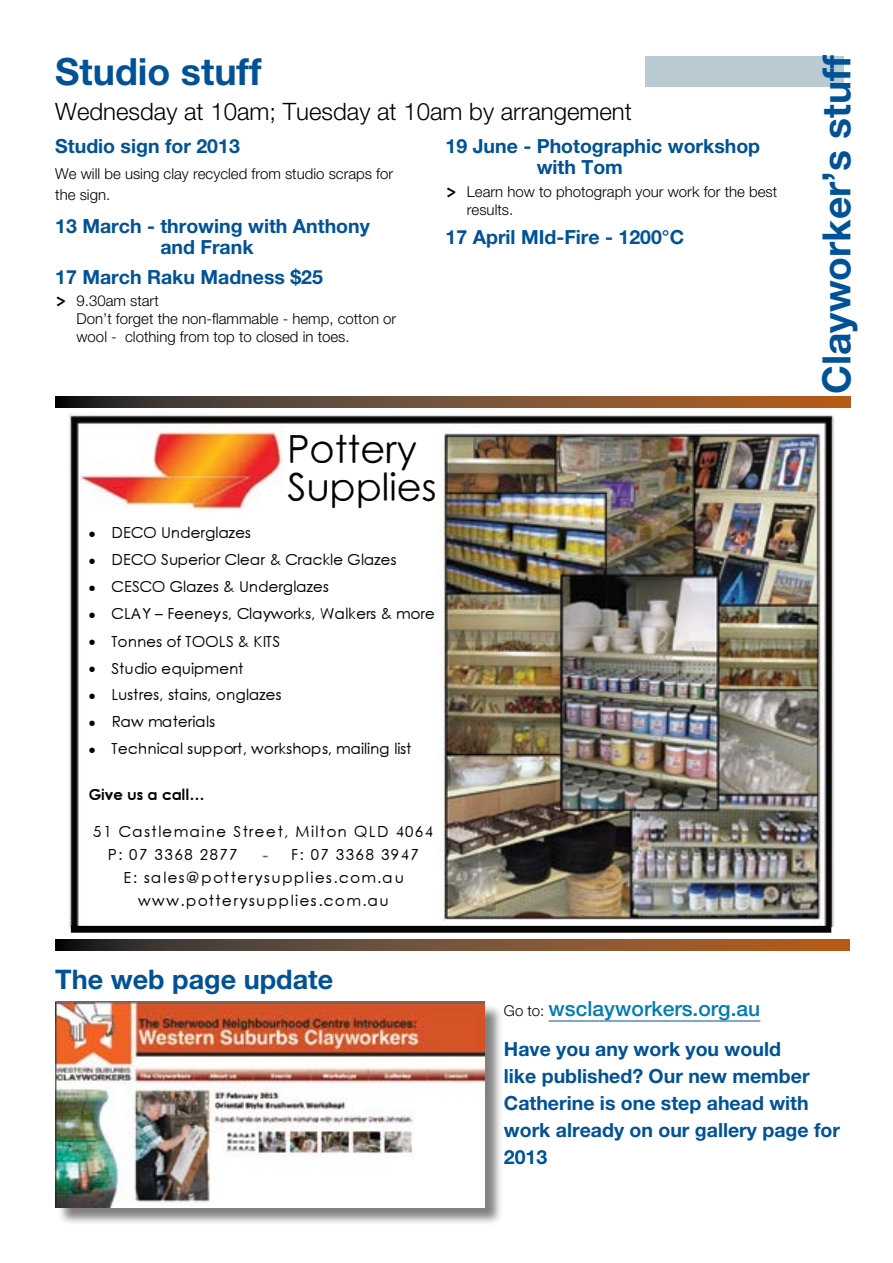
<style>
.page{position:relative;width:893px;height:1263px;background:#fff}
.page>*{position:absolute;margin:0;border:0;box-sizing:border-box;transform-origin:0 0}
.t1{font:700 39px "Helvetica Neue";color:#005296}
.t2{font:700 37.5px "Helvetica Neue";color:#005296}
.t3{font:28.5px/37.7px "Fd 619";color:#040404}
.t4{font:700 27px "Helvetica Neue";color:#005296}
.t5{font:300 24px "Helvetica Neue";color:#000}
.t6{font:500 21px "Helvetica Neue";color:#007cb5}
.t7{font:700 19.5px/27px "Helvetica Neue";color:#005296}
.t8{font:300 15px/18px "Helvetica Neue";color:#000}
.t9{font:11.4px "Fd 618";color:#040404}
.t10{font:11.4px/22.8px "Fd 618";letter-spacing:.025em;color:#040404;text-align:center}
.t11{font:11.4px "Fd 626";color:#040404}
.t12{font:11.4px "Fd 618";letter-spacing:.1em;color:#040404}
.s1{font-family:"Tekton Pro";font-weight:700;font-size:21px}
.s2{font-family:"Fd 625";font-size:5.25px}
.s3{font-family:"Fd 626"}
.s4{font-family:"Fd 624";font-size:7.95px}
.s5{font-family:"Fd 618"}
.s6{font-weight:300;font-size:15px;color:#000}
</style>
<div class="page">
<img style="left:69px;top:414px;width:765px;height:513px">
<div style="left:71px;top:926px;width:760px;height:7px;background:#040404"></div>
<svg style="left:55px;top:397px;width:795px;height:11px;background:#714c30"></svg>
<div style="left:645px;top:56px;width:199px;height:31px;background:#bacad3"></div>
<div style="left:58px;top:1004px;width:445px;height:222px;background:#000;opacity:.5"></div>
<img style="left:55px;top:1002px;width:430px;height:206px">
<hr style="left:549px;top:1020px;width:211px;height:1px;background:#005296">
<svg style="left:55px;top:939px;width:795px;height:12px;background:#714c30"></svg>
<h2 class="t2" style="left:55px;top:49px;width:208px">Studio stuff</h2>
<p class="t5" style="left:55px;top:96px;width:578px">Wednesday at 10am; Tuesday at 10am by arrangement</p>
<p class="t7" style="left:55px;top:132px;width:186px">Studio sign for 2013</p>
<p class="t8" style="left:55px;top:162px;width:339px;line-height:21px">We will be using clay recycled from studio scraps for the sign.</p>
<p class="t7" style="left:55px;top:215px;width:316px;line-height:21px;text-align:center">13 March - throwing with Anthony and Frank</p>
<p class="t7" style="left:55px;top:263px;width:269px">17 March Raku Madness $25</p>
<p class="t8" style="left:77px;top:291px;width:321px;text-indent:-21px"><span class="s1">&gt;</span> 9.30am start<br>Don’t forget the non-flammable - hemp, cotton or wool - clothing from top to closed in toes.</p>
<p class="t7" style="left:537px;top:135px;width:225px;line-height:21px;text-indent:-91px">19 June - Photographic workshop with Tom</p>
<p class="t8" style="left:467px;top:182px;width:312px;text-indent:-21px"><span class="s1">&gt;</span> Learn how to photograph your work for the best results.</p>
<p class="t7" style="left:446px;top:223px;width:240px">17 April MId-Fire - 1200°C</p>
<p class="t9" style="left:89px;top:527px;width:163px"><span class="s2">•</span> DECO Underglazes</p>
<h3 class="t3" style="left:288px;top:433px;width:149px">Pottery<br>Supplies</h3>
<p class="t9" style="left:89px;top:554px;width:308px"><span class="s2">•</span> DECO Superior Clear <span class="s3">&amp;</span> Crackle Glazes</p>
<p class="t9" style="left:89px;top:581px;width:241px"><span class="s2">•</span> CESCO Glazes <span class="s3">&amp;</span> Underglazes</p>
<p class="t9" style="left:89px;top:607px;width:347px"><span class="s2">•</span> CLAY- Feeneys, Clayworks, Walkers <span class="s3">&amp;</span> more</p>
<p class="t9" style="left:89px;top:635px;width:192px"><span class="s2">•</span> Tonnes of TOOL S <span class="s3">&amp;</span> KITS</p>
<p class="t9" style="left:89px;top:662px;width:157px"><span class="s2">•</span> Studio equipment</p>
<p class="t9" style="left:89px;top:689px;width:194px"><span class="s2">•</span> Lustres, stains, onglazes</p>
<p class="t9" style="left:89px;top:716px;width:127px"><span class="s2">•</span> Raw materials</p>
<p class="t9" style="left:89px;top:743px;width:325px"><span class="s2">•</span> Technical support, works hops, mailing list</p>
<p class="t11" style="left:89px;top:790px;width:117px">Give <span class="s4">us</span> a call. ..</p>
<p class="t12" style="left:93px;top:825px;width:343px"><span class="s3">51</span> Castlemaine Street, Milton QLD <span class="s3">4064</span></p>
<p class="t11" style="left:109px;top:849px;width:131px">P: 07 3368 2877</p>
<p class="t11" style="left:292px;top:849px;width:129px"><span class="s5">F:</span> 07 3368 3947</p>
<p class="t10" style="left:123px;top:867px;width:282px">E: sales@potterysupplies.com.au www .potterysu pp lies .com .a u</p>
<h3 class="t4" style="left:55px;top:962px;width:279px">The web page update</h3>
<h1 class="t1" style="left:812px;top:394px;width:340px;rotate:-90deg">Clayworker’s stuff</h1>
<p class="t6" style="left:504px;top:996px;width:258px"><span class="s6">Go to:</span> wsclayworkers.org.au</p>
<p class="t7" style="left:504px;top:1035px;width:338px">Have you any work you would<br>like published? Our new member<br>Catherine is one step ahead with work already on our gallery page for<br>2013</p>
</div>
